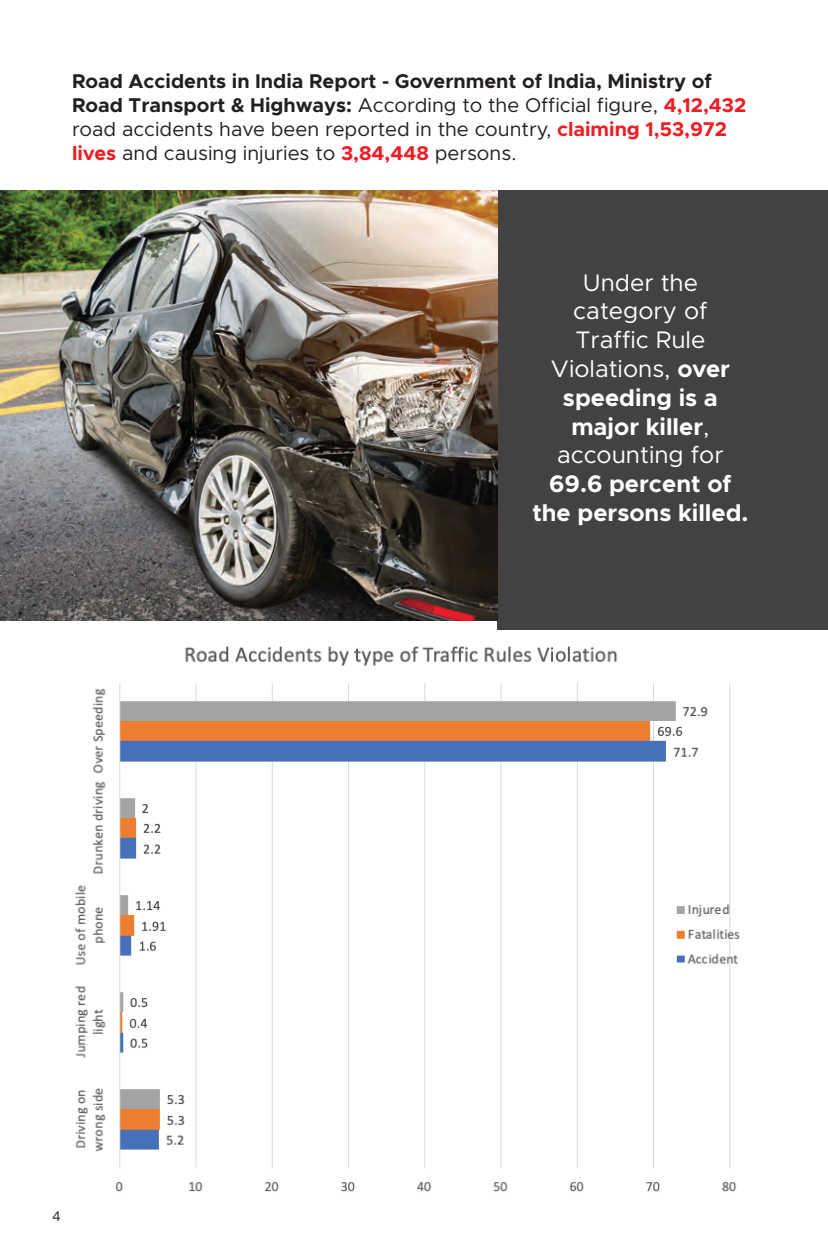
<style>
.page{position:relative;width:828px;height:1260px;background:#fff}
.page>*{position:absolute;margin:0;border:0;box-sizing:border-box;transform-origin:0 0}
.t1{font:24px/28.8px "Metropolis";color:#fff;text-align:center}
.t2{font:700 24px/28.8px "Metropolis";color:#fff;text-align:center}
.t3{font:20px/24px "Metropolis";color:#231f20}
.t4{font:14px "Metropolis";color:#231f20}
.s1{font-weight:700}
.s2{font-weight:700;color:#ee1d23}
</style>
<div class="page">
<div style="left:497px;top:191px;width:331px;height:439px;background:#444142"></div>
<img style="left:74px;top:646px;width:666px;height:546px">
<img style="left:0;top:191px;width:497px;height:429px">
<p class="t3" style="left:72px;top:69px;width:676px"><span class="s1">Road Accidents in India Report - Government of India, Ministry of Road Transport &amp; Highways:</span> According to the Official figure, <span class="s2">4,12,432 </span>road accidents have been reported in the country, <span class="s2">claiming 1,53,972 lives</span> and causing injuries to <span class="s2">3,84,448</span> persons.</p>
<p class="t1" style="left:551px;top:268px;width:181px">Under the category of<br>Traffic Rule<br>Violations, <span class="s1">over speeding is a major killer</span>, accounting for</p>
<p class="t2" style="left:532px;top:469px;width:218px">69.6 percent of the persons killed.</p>
<p class="t4" style="left:52px;top:1208px;width:10px">4</p>
</div>
